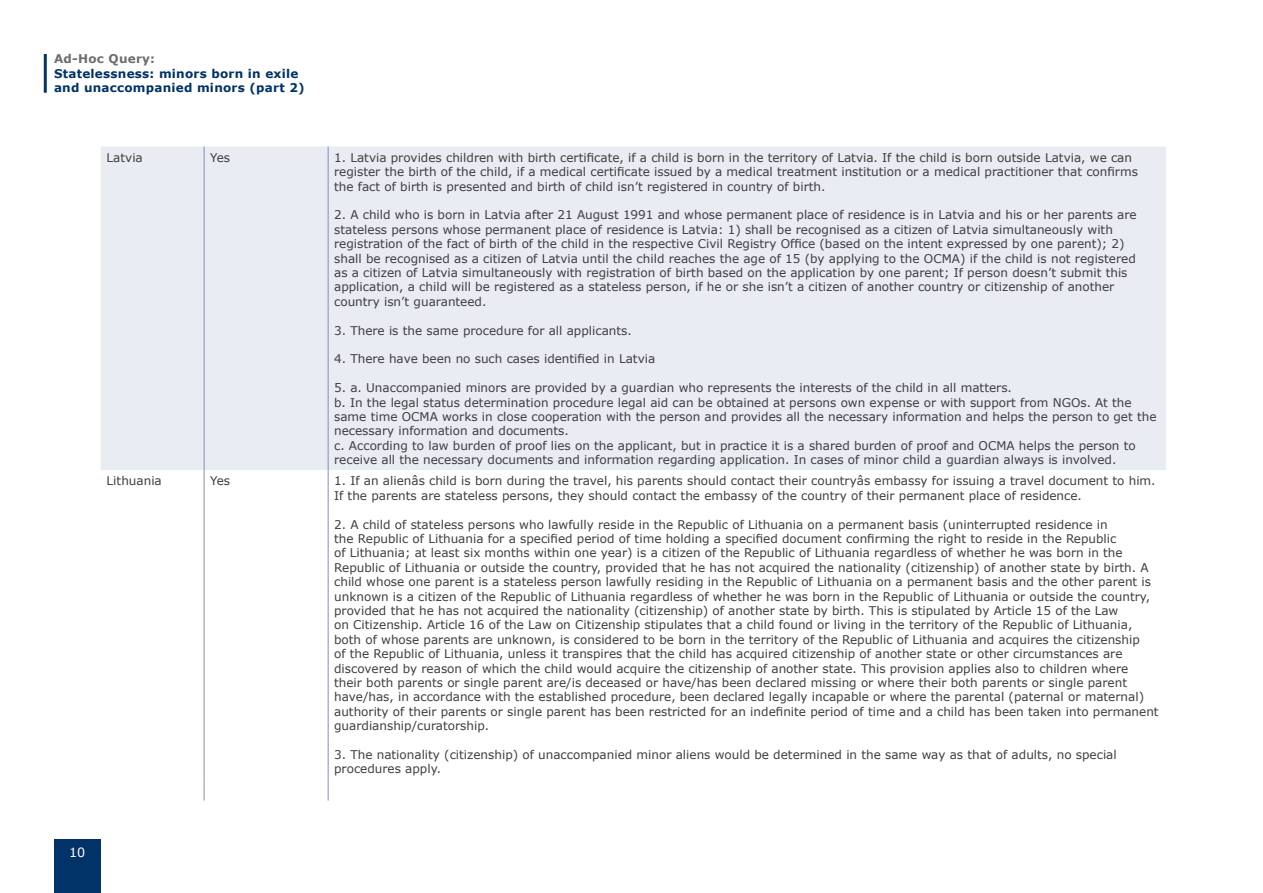
<style>
.page{position:relative;width:1263px;height:893px;background:#fff}
.page>*{position:absolute;margin:0;border:0;box-sizing:border-box;transform-origin:0 0}
.t1{font:12.75px "Verdana";color:#fff}
.Tabeller_innehåll{font:12px/14.4px "Verdana";color:#3e3e3f}
.t2{font:700 12px/14.4px "Verdana";letter-spacing:.02em;color:#013368}
.t3{font:700 12px "Verdana";letter-spacing:.02em;color:#6c6d70}
</style>
<div class="page">
<div style="left:54px;top:839px;width:47px;height:54px;background:#013368"></div>
<hr style="left:44px;top:54px;width:3px;height:39px;background:#013368">
<div style="left:101px;top:147px;width:1065px;height:323px;background:#eaecf3"></div>
<hr style="left:204px;top:147px;width:1px;height:323px;background:#858fb1">
<hr style="left:328px;top:147px;width:1px;height:323px;background:#858fb1">
<hr style="left:204px;top:470px;width:1px;height:309px;background:#858fb1">
<hr style="left:328px;top:470px;width:1px;height:309px;background:#858fb1">
<p class="t3" style="left:54px;top:50px;width:103px">Ad-Hoc Query:</p>
<p class="t2" style="left:54px;top:66px;width:252px">Statelessness: minors born in exile and unaccompanied minors (part 2)</p>
<p class="Tabeller_innehåll" style="left:107px;top:150px;width:38px">Latvia</p>
<p class="Tabeller_innehåll" style="left:210px;top:150px;width:22px">Yes</p>
<p class="Tabeller_innehåll" style="left:334px;top:150px;width:805px">1. Latvia provides children with birth certificate, if a child is born in the territory of Latvia. If the child is born outside Latvia, we can register the birth of the child, if a medical certificate issued by a medical treatment institution or a medical practitioner that confirms the fact of birth is presented and birth of child isn’t registered in country of birth.</p>
<p class="Tabeller_innehåll" style="left:334px;top:208px;width:804px">2. A child who is born in Latvia after 21 August 1991 and whose permanent place of residence is in Latvia and his or her parents are stateless persons whose permanent place of residence is Latvia: 1) shall be recognised as a citizen of Latvia simultaneously with registration of the fact of birth of the child in the respective Civil Registry Office (based on the intent expressed by one parent); 2) shall be recognised as a citizen of Latvia until the child reaches the age of 15 (by applying to the OCMA) if the child is not registered as a citizen of Latvia simultaneously with registration of birth based on the application by one parent; If person doesn’t submit this application, a child will be registered as a stateless person, if he or she isn’t a citizen of another country or citizenship of another country isn’t guaranteed.</p>
<p class="Tabeller_innehåll" style="left:334px;top:323px;width:299px">3. There is the same procedure for all applicants.</p>
<p class="Tabeller_innehåll" style="left:334px;top:352px;width:323px">4. There have been no such cases identified in Latvia</p>
<p class="Tabeller_innehåll" style="left:334px;top:380px;width:679px">5. a. Unaccompanied minors are provided by a guardian who represents the interests of the child in all matters.</p>
<p class="Tabeller_innehåll" style="left:334px;top:395px;width:824px">b. In the legal status determination procedure legal aid can be obtained at persons own expense or with support from NGOs. At the same time OCMA works in close cooperation with the person and provides all the necessary information and helps the person to get the necessary information and documents.</p>
<p class="Tabeller_innehåll" style="left:334px;top:438px;width:803px">c. According to law burden of proof lies on the applicant, but in practice it is a shared burden of proof and OCMA helps the person to receive all the necessary documents and information regarding application. In cases of minor child a guardian always is involved.</p>
<p class="Tabeller_innehåll" style="left:107px;top:474px;width:57px">Lithuania</p>
<p class="Tabeller_innehåll" style="left:210px;top:474px;width:22px">Yes</p>
<p class="Tabeller_innehåll" style="left:334px;top:474px;width:823px">1. If an alienâs child is born during the travel, his parents should contact their countryâs embassy for issuing a travel document to him.<br>If the parents are stateless persons, they should contact the embassy of the country of their permanent place of residence.</p>
<p class="Tabeller_innehåll" style="left:334px;top:517px;width:826px">2. A child of stateless persons who lawfully reside in the Republic of Lithuania on a permanent basis (uninterrupted residence in<br>the Republic of Lithuania for a specified period of time holding a specified document confirming the right to reside in the Republic<br>of Lithuania; at least six months within one year) is a citizen of the Republic of Lithuania regardless of whether he was born in the Republic of Lithuania or outside the country, provided that he has not acquired the nationality (citizenship) of another state by birth. A child whose one parent is a stateless person lawfully residing in the Republic of Lithuania on a permanent basis and the other parent is unknown is a citizen of the Republic of Lithuania regardless of whether he was born in the Republic of Lithuania or outside the country, provided that he has not acquired the nationality (citizenship) of another state by birth. This is stipulated by Article 15 of the Law<br>on Citizenship. Article 16 of the Law on Citizenship stipulates that a child found or living in the territory of the Republic of Lithuania, both of whose parents are unknown, is considered to be born in the territory of the Republic of Lithuania and acquires the citizenship<br>of the Republic of Lithuania, unless it transpires that the child has acquired citizenship of another state or other circumstances are discovered by reason of which the child would acquire the citizenship of another state. This provision applies also to children where their both parents or single parent are/is deceased or have/has been declared missing or where their both parents or single parent have/has, in accordance with the established procedure, been declared legally incapable or where the parental (paternal or maternal) authority of their parents or single parent has been restricted for an indefinite period of time and a child has been taken into permanent guardianship/curatorship.</p>
<p class="Tabeller_innehåll" style="left:334px;top:747px;width:784px">3. The nationality (citizenship) of unaccompanied minor aliens would be determined in the same way as that of adults, no special procedures apply.</p>
<p class="t1" style="left:69px;top:844px;width:18px">10</p>
</div>
